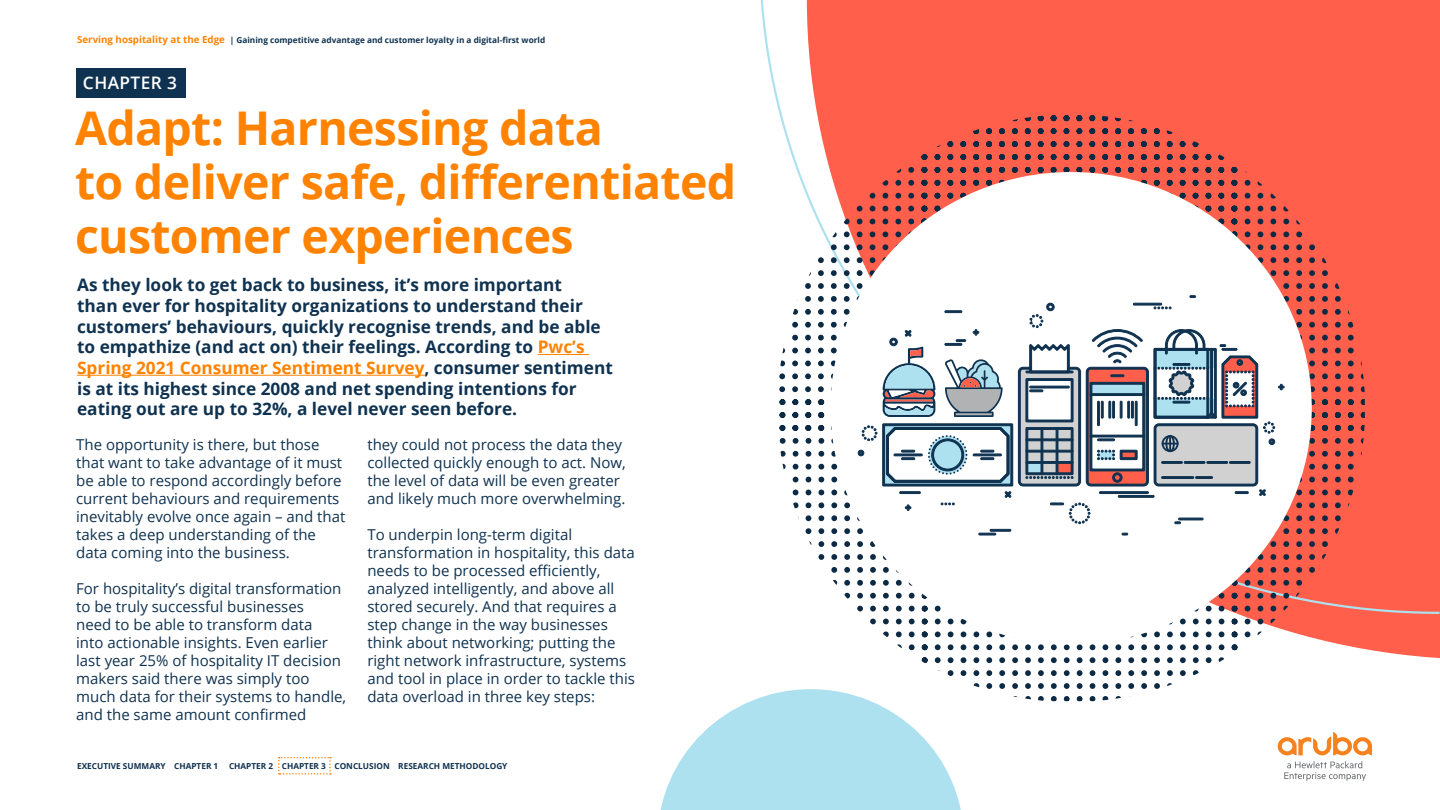
<style>
.page{position:relative;width:1440px;height:810px;background:#fff}
.page>*{position:absolute;margin:0;border:0;box-sizing:border-box;transform-origin:0 0}
.t1{font:700 46.5px/54.3px "Open Sans";letter-spacing:-.015em;color:#ff8300}
.t2{font:700 17.25px/20.7px "Open Sans";color:#0f3250}
.t3{font:600 17.25px "Open Sans";letter-spacing:.025em;color:#fff}
.t4{font:15px/18px "Open Sans";color:#0f3250}
.t5{font:700 8.25px "Open Sans";color:#0f3250}
.s1{font-size:9.75px;color:#ff8300}
.s2{color:#ff8300}
</style>
<div class="page">
<svg style="left:760px;top:0;width:680px;height:615px;background:#fe7160"></svg>
<svg style="left:660px;top:693px;width:301px;height:117px"></svg>
<svg style="left:777px;top:115px;width:588px;height:586px"></svg>
<div style="left:838px;top:179px;width:466px;height:458px;background:#fff;border-radius:50%"></div>
<div style="left:831px;top:172px;width:481px;height:472px;border:15px solid #fff;border-radius:50%"></div>
<hr style="left:538px;top:354px;width:51px;height:1px;background:#ff8300">
<hr style="left:77px;top:375px;width:348px;height:1px;background:#ff8300">
<svg style="left:278px;top:757px;width:53px;height:18px"></svg>
<div style="left:76px;top:68px;width:110px;height:29px;background:#0f3250"></div>
<svg style="left:1284px;top:761px;width:82px;height:20px"></svg>
<svg style="left:1278px;top:732px;width:94px;height:23px"></svg>
<svg style="left:1122px;top:533px;width:6px;height:2px"></svg>
<svg style="left:979px;top:533px;width:17px;height:2px"></svg>
<div style="left:990px;top:529px;width:21px;height:3px;border:1px solid #0f3250"></div>
<svg style="left:858px;top:295px;width:426px;height:229px"></svg>
<p class="t5" style="left:77px;top:35px;width:470px"><span class="s1">Serving hospitality at the Edge</span> | Gaining competitive advantage and customer loyalty in a digital-first world</p>
<p class="t3" style="left:83px;top:71px;width:96px">CHAPTER 3</p>
<h1 class="t1" style="left:75px;top:100px;width:663px">Adapt: Harnessing data<br>to deliver safe, differentiated customer experiences</h1>
<p class="t2" style="left:77px;top:274px;width:537px">As they look to get back to business, it’s more important<br>than ever for hospitality organizations to understand their customers’ behaviours, quickly recognise trends, and be able to empathize (and act on) their feelings. According to <span class="s2">Pwc’s Spring 2021 Consumer Sentiment Survey</span>, consumer sentiment is at its highest since 2008 and net spending intentions for eating out are up to 32%, a level never seen before.</p>
<p class="t4" style="left:76px;top:435px;width:271px">The opportunity is there, but those that want to take advantage of it must be able to respond accordingly before current behaviours and requirements inevitably evolve once again – and that takes a deep understanding of the data coming into the business.</p>
<p class="t4" style="left:76px;top:579px;width:272px">For hospitality’s digital transformation to be truly successful businesses<br>need to be able to transform data<br>into actionable insights. Even earlier last year 25% of hospitality IT decision makers said there was simply too much data for their systems to handle, and the same amount confirmed</p>
<p class="t4" style="left:367px;top:435px;width:260px">they could not process the data they collected quickly enough to act. Now, the level of data will be even greater and likely much more overwhelming.</p>
<p class="t4" style="left:367px;top:525px;width:269px">To underpin long-term digital transformation in hospitality, this data needs to be processed efficiently, analyzed intelligently, and above all stored securely. And that requires a step change in the way businesses think about networking; putting the right network infrastructure, systems and tool in place in order to tackle this data overload in three key steps:</p>
<p class="t5" style="left:77px;top:760px;width:143px">EXECUTIVE SUMMARY CHAPTER 1</p>
<p class="t5" style="left:229px;top:760px;width:280px">CHAPTER 2 CHAPTER 3 CONCLUSION RESEARCH METHODOLOGY</p>
</div>
